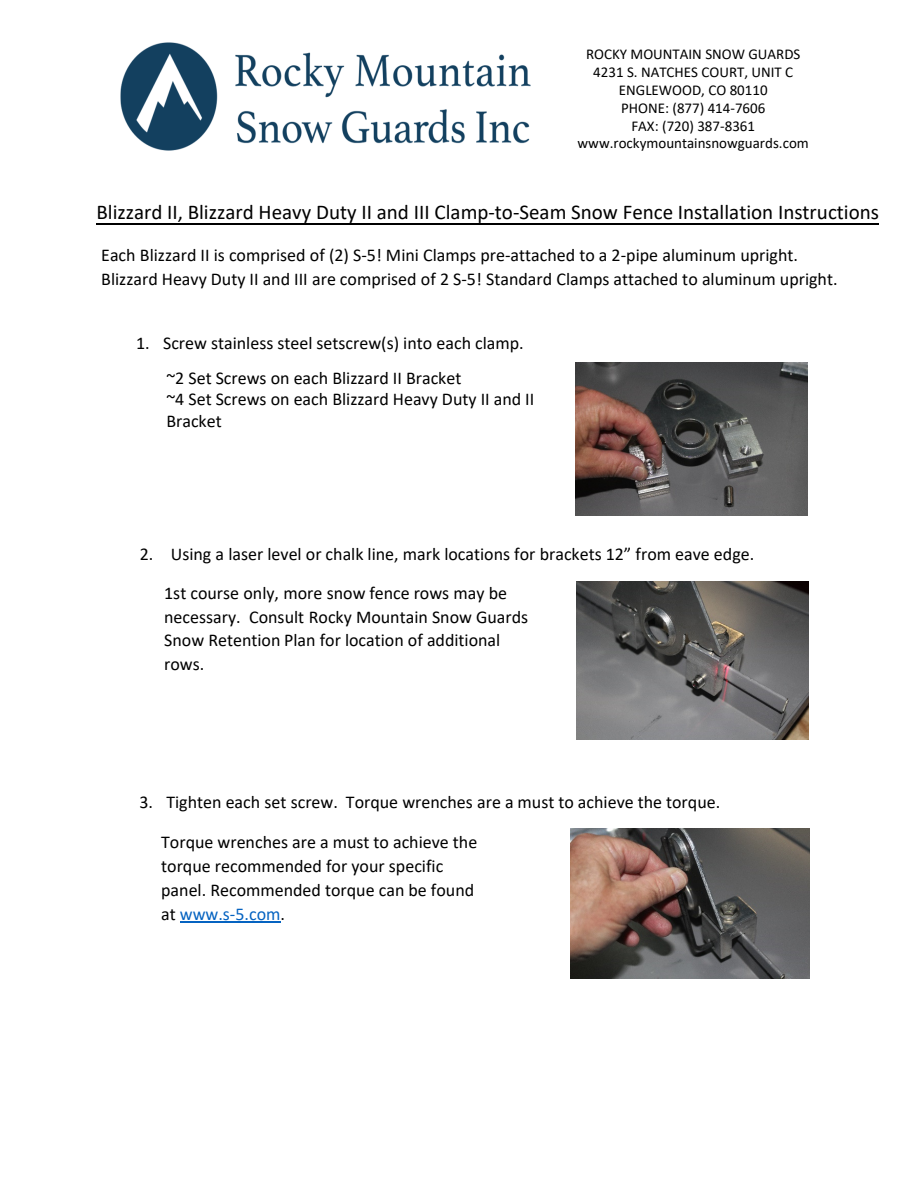
<style>
.page{position:relative;width:918px;height:1188px;background:#fff}
.page>*{position:absolute;margin:0;border:0;box-sizing:border-box;transform-origin:0 0}
.t1{font:21px "Calibri";color:#000}
.t2{font:18px/23.7px "Calibri";color:#000}
.t3{font:15px/18px "Calibri";color:#000;text-align:center}
.s1{color:#0563c1}
</style>
<div class="page">
<img style="left:120px;top:43px;width:411px;height:107px">
<hr style="left:96px;top:223px;width:783px;height:1px;background:#000">
<hr style="left:180px;top:922px;width:101px;height:1px;background:#0563c1">
<img style="left:575px;top:363px;width:233px;height:153px">
<img style="left:576px;top:582px;width:233px;height:157px">
<img style="left:571px;top:828px;width:239px;height:151px">
<p class="t3" style="left:578px;top:44px;width:233px">ROCKY MOUNTAIN SNOW GUARDS<br>4231 S. NATCHES COURT, UNIT C<br>ENGLEWOOD, CO 80110<br>PHONE: (877) 414-7606<br>FAX: (720) 387-8361 www.rockymountainsnowguards.com</p>
<p class="t1" style="left:96px;top:204px;width:784px">Blizzard II, Blizzard Heavy Duty II and III Clamp-to-Seam Snow Fence Installation Instructions</p>
<p class="t2" style="left:101px;top:244px;width:738px">Each Blizzard II is comprised of (2) S-5! Mini Clamps pre-attached to a 2-pipe aluminum upright.<br>Blizzard Heavy Duty II and III are comprised of 2 S-5! Standard Clamps attached to aluminum upright.</p>
<p class="t2" style="left:136px;top:332px;width:389px">1. Screw stainless steel setscrew(s) into each clamp.</p>
<p class="t2" style="left:166px;top:367px;width:370px;line-height:21.5px">~2 Set Screws on each Blizzard II Bracket<br>~4 Set Screws on each Blizzard Heavy Duty II and II<br>Bracket</p>
<p class="t2" style="left:164px;top:536px;width:592px;line-height:38.4px;text-indent:-24px">2. Using a laser level or chalk line, mark locations for brackets 12” from eave edge.<br>1st course only, more snow fence rows may be</p>
<p class="t2" style="left:164px;top:606px;width:366px">necessary. Consult Rocky Mountain Snow Guards<br>Snow Retention Plan for location of additional rows.</p>
<p class="t2" style="left:140px;top:791px;width:582px">3. Tighten each set screw. Torque wrenches are a must to achieve the torque.</p>
<p class="t2" style="left:161px;top:830px;width:318px">Torque wrenches are a must to achieve the torque recommended for your specific panel. Recommended torque can be found at <span class="s1">www.s-5.com</span>.</p>
</div>
